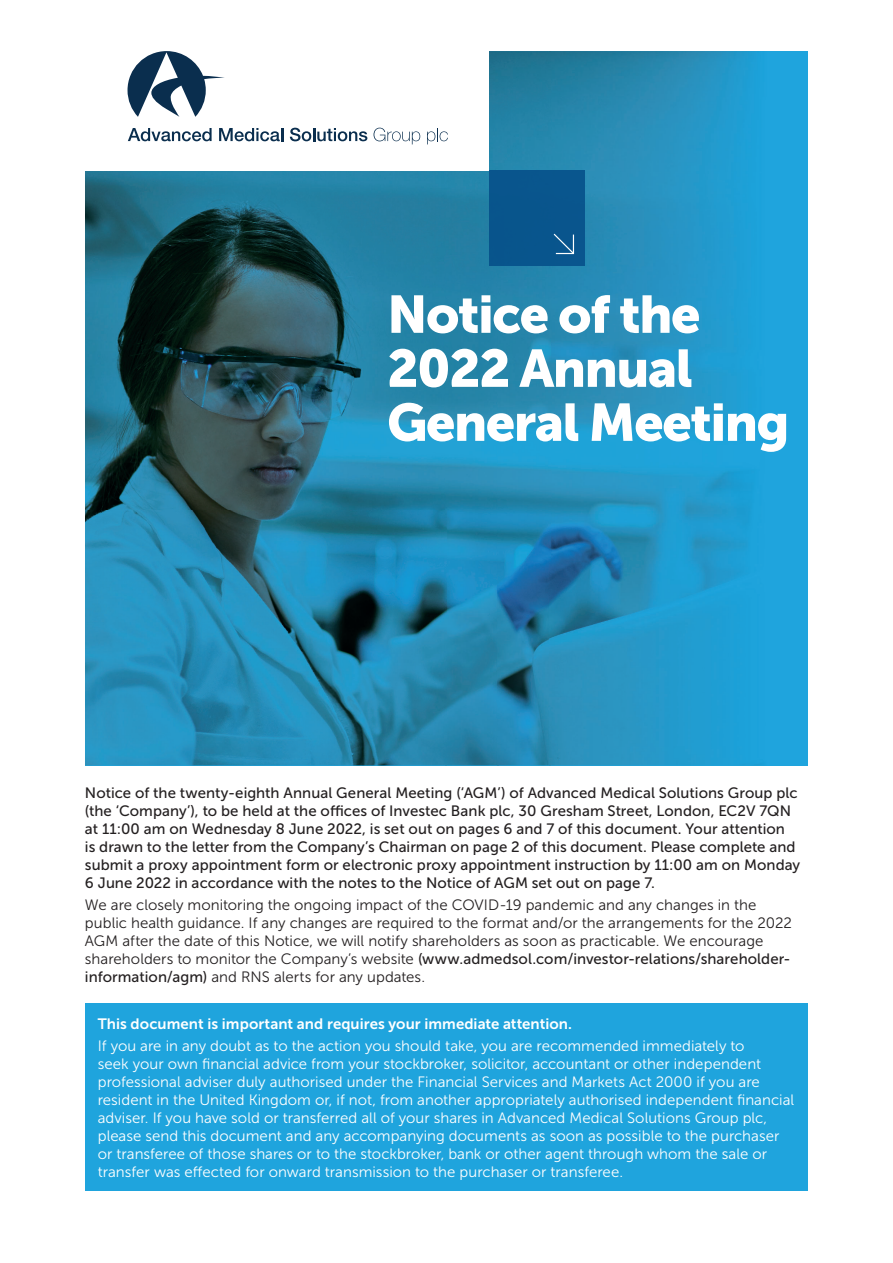
<style>
.page{position:relative;width:893px;height:1263px;background:#fff}
.page>*{position:absolute;margin:0;border:0;box-sizing:border-box;transform-origin:0 0}
.t1{font:52.5px/54px "Museo Sans 900";letter-spacing:-.03em;color:#fff}
.t2{font:15px/18px "Museo Sans 300";color:#fff}
.t3{font:15px/18px "Museo Sans 500";color:#231f20}
.t4{font:15px/18px "Museo Sans 300";color:#231f20}
.t5{font:15px "Museo Sans 700";color:#fff}
.s1{font-family:"Museo Sans 300"}
.s2{font-family:"Museo Sans 500"}
</style>
<div class="page">
<img style="left:550px;top:51px;width:258px;height:714px">
<img style="left:447px;top:51px;width:103px;height:153px">
<img style="left:85px;top:171px;width:362px;height:594px">
<img style="left:446px;top:204px;width:52px;height:561px">
<img style="left:498px;top:266px;width:52px;height:499px">
<div style="left:42px;top:51px;width:447px;height:119px;background:#fff"></div>
<div style="left:85px;top:1004px;width:723px;height:187px;background:#1fa4dd"></div>
<div style="left:489px;top:170px;width:96px;height:96px;background:#09558d"></div>
<svg style="left:552px;top:232px;width:23px;height:23px"></svg>
<svg style="left:128px;top:128px;width:84px;height:13px"></svg>
<svg style="left:219px;top:128px;width:64px;height:13px"></svg>
<svg style="left:290px;top:128px;width:77px;height:13px"></svg>
<svg style="left:373px;top:128px;width:47px;height:16px"></svg>
<svg style="left:427px;top:128px;width:21px;height:16px"></svg>
<svg style="left:128px;top:51px;width:97px;height:66px"></svg>
<h1 class="t1" style="left:387px;top:288px;width:404px">Notice of the<br>2022 Annual<br>General Meeting</h1>
<p class="t3" style="left:85px;top:785px;width:717px">Notice of the twenty-eighth Annual General Meeting (‘AGM’) of Advanced Medical Solutions Group plc (the ‘Company’), to be held at the offices of Investec Bank plc, 30 Gresham Street, London, EC2V 7QN at 11:00 am on Wednesday 8 June 2022, is set out on pages 6 and 7 of this document. Your attention<br>is drawn to the letter from the Company’s Chairman on page 2 of this document. Please complete and submit a proxy appointment form or electronic proxy appointment instruction by 11:00 am on Monday 6 June 2022 in accordance with the notes to the Notice of AGM set out on page 7.</p>
<p class="t4" style="left:85px;top:897px;width:708px">We are closely monitoring the ongoing impact of the COVID-19 pandemic and any changes in the public health guidance. If any changes are required to the format and/or the arrangements for the 2022<br>AGM after the date of this Notice, we will notify shareholders as soon as practicable. We encourage</p>
<p class="t3" style="left:85px;top:951px;width:707px"><span class="s1">shareholders to monitor the Company’s website</span> (www.admedsol.com/investor-relations/shareholder-</p>
<p class="t4" style="left:85px;top:969px;width:342px"><span class="s2">information/agm)</span> and RNS alerts for any updates.</p>
<p class="t5" style="left:98px;top:1018px;width:476px">This document is important and requires your immediate attention.</p>
<p class="t2" style="left:98px;top:1038px;width:698px">If you are in any doubt as to the action you should take, you are recommended immediately to<br>seek your own financial advice from your stockbroker, solicitor, accountant or other independent professional adviser duly authorised under the Financial Services and Markets Act 2000 if you are resident in the United Kingdom or, if not, from another appropriately authorised independent financial adviser. If you have sold or transferred all of your shares in Advanced Medical Solutions Group plc, please send this document and any accompanying documents as soon as possible to the purchaser or transferee of those shares or to the stockbroker, bank or other agent through whom the sale or transfer was effected for onward transmission to the purchaser or transferee.</p>
</div>
